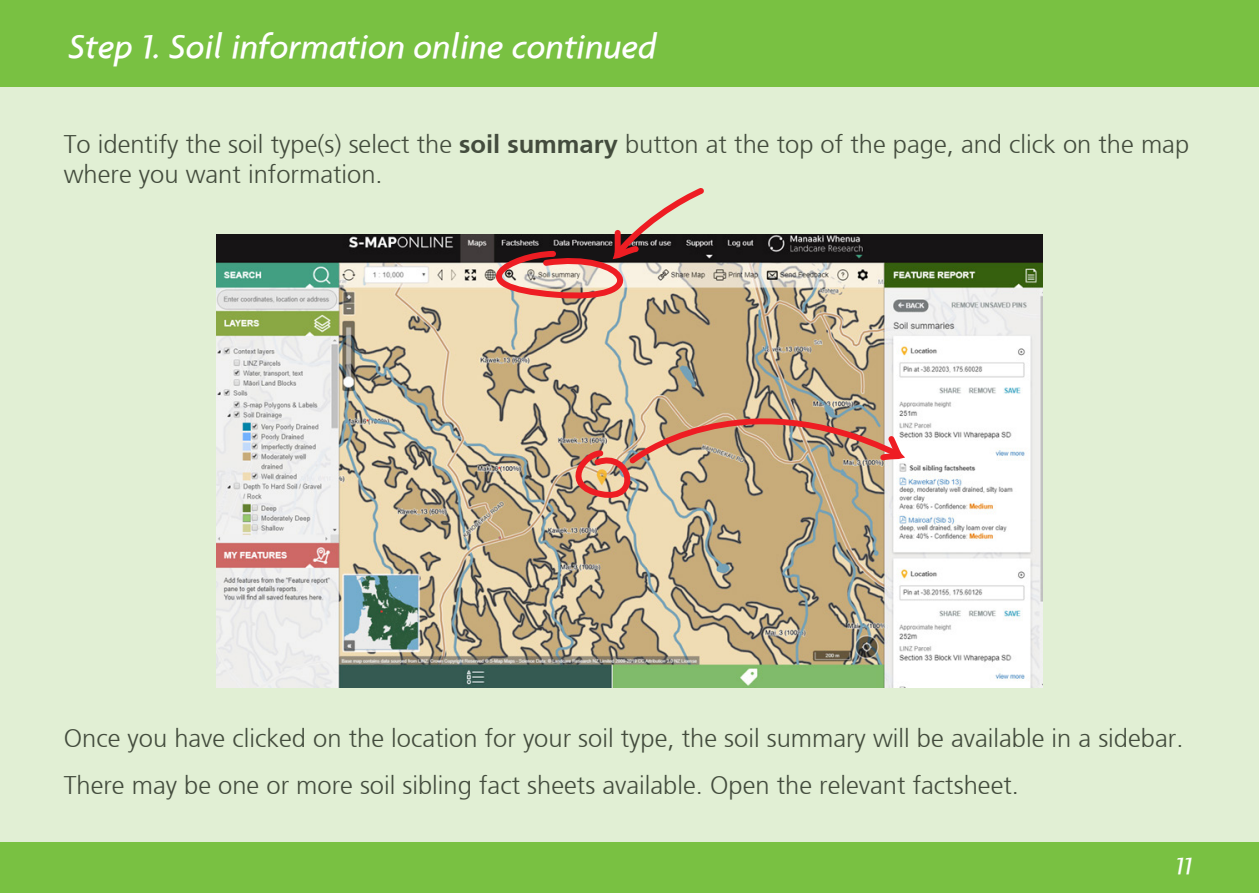
<style>
.page{position:relative;width:1259px;height:893px;background:#e1efd4}
.page>*{position:absolute;margin:0;border:0;box-sizing:border-box;transform-origin:0 0}
.White_Title{font:italic 500 36px "Agenda";color:#fff}
.body{font:300 25.5px/30px "Frutiger";color:#434c3d}
.t1{font:italic 500 25.5px "Agenda";color:#fff}
.s1{font-weight:700}
</style>
<div class="page">
<div style="left:0;top:842px;width:1259px;height:51px;background:#79c142"></div>
<div style="left:0;top:0;width:1259px;height:86px;background:#79c142"></div>
<img style="left:216px;top:235px;width:826px;height:453px">
<svg style="left:454px;top:188px;width:253px;height:121px"></svg>
<svg style="left:560px;top:376px;width:348px;height:133px;background:#c5a889"></svg>
<p class="White_Title" style="left:68px;top:24px;width:590px">Step 1. Soil information online continued</p>
<p class="body" style="left:64px;top:130px;width:1127px">To identify the soil type(s) select the <span class="s1">soil summary</span> button at the top of the page, and click on the map where you want information.</p>
<p class="body" style="left:64px;top:724px;width:1121px">Once you have clicked on the location for your soil type, the soil summary will be available in a sidebar.</p>
<p class="body" style="left:64px;top:771px;width:956px">There may be one or more soil sibling fact sheets available. Open the relevant factsheet.</p>
<p class="t1" style="left:1175px;top:850px;width:18px">11</p>
</div>
